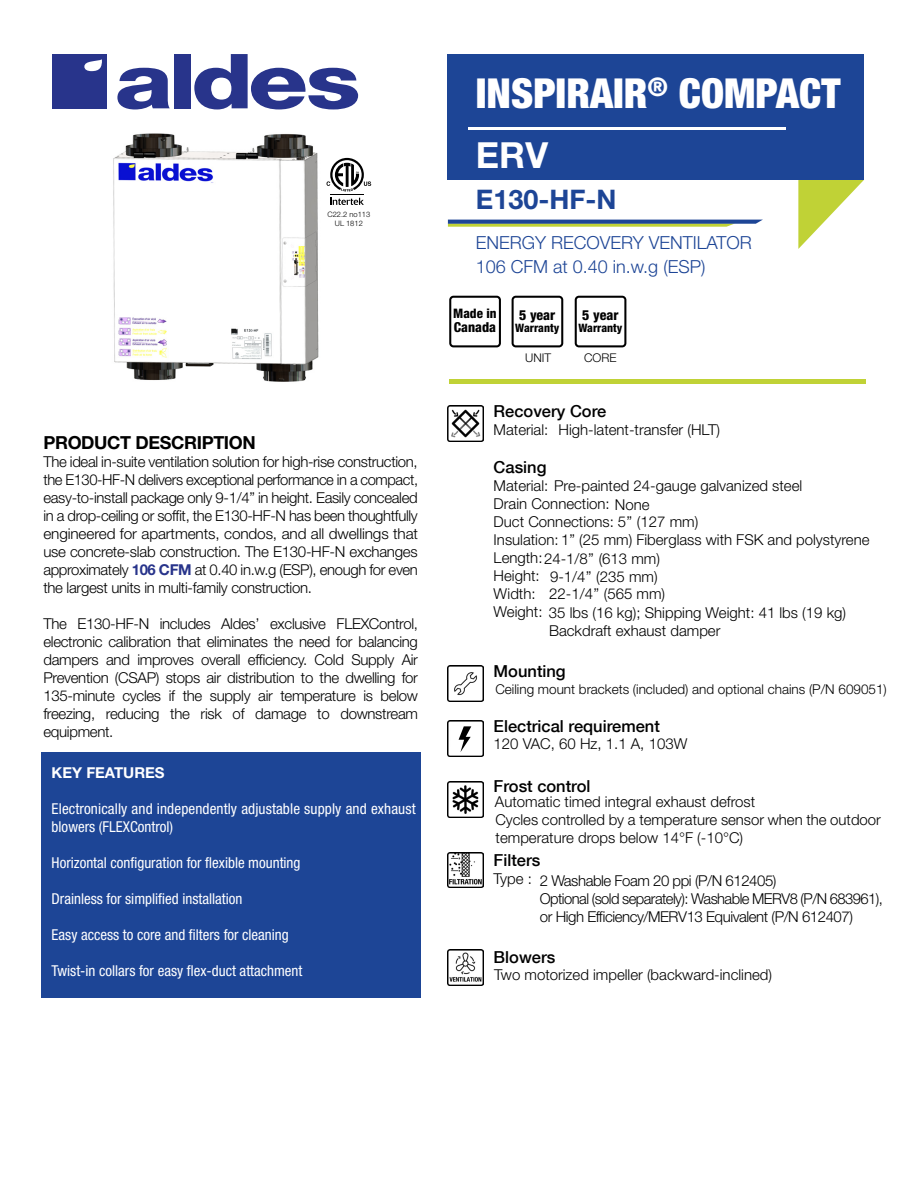
<style>
.page{position:relative;width:918px;height:1188px;background:#fff}
.page>*{position:absolute;margin:0;border:0;box-sizing:border-box;transform-origin:0 0}
.t1{font:900 condensed 41.4px "Helvetica Neue LT Std";color:#fff}
.t2{font:700 36px "Helvetica Neue LT Std";color:#fff}
.t3{font:700 27px "Helvetica Neue LT Std";color:#1d4596}
.t4{font:300 18px "Helvetica Neue LT Std";color:#1d4596}
.t5{font:700 18px "Helvetica Neue LT Std";letter-spacing:-.02em;color:#000}
.t6{font:500 16.5px "Helvetica Neue LT Com";color:#000}
.t7{font:300 15px/18px "Helvetica Neue LT Std";color:#000}
.t8{font:condensed 15px/18px "Helvetica Neue LT Std";color:#fff}
.t9{font:300 15px/18px "Helvetica Neue LT Std";letter-spacing:-.03em;color:#000}
.t10{font:700 15px "Helvetica Neue LT Std";color:#fff}
.t11{font:800 condensed 13.95px "Helvetica Neue LT Std";color:#000}
.t12{font:800 condensed 13.8px "Helvetica Neue LT Std";color:#000}
.t13{font:300 13.5px "Helvetica Neue LT Std";color:#000}
.t14{font:800 condensed 13.05px "Helvetica Neue LT Std";color:#000}
.t15{font:300 12px "Helvetica Neue LT Std";color:#000}
.t16{font:800 condensed 11.55px "Helvetica Neue LT Std";color:#000}
.t17{font:300 7.5px/9px "Helvetica Neue LT Std";color:#000;text-align:center}
.s1{font-weight:700;color:#28348b}
</style>
<div class="page">
<img style="left:448px;top:406px;width:35px;height:35px">
<img style="left:448px;top:665px;width:36px;height:37px">
<img style="left:448px;top:721px;width:35px;height:36px">
<img style="left:448px;top:781px;width:35px;height:36px">
<img style="left:448px;top:852px;width:35px;height:36px">
<img style="left:448px;top:949px;width:35px;height:36px">
<svg style="left:798px;top:180px;width:66px;height:69px"></svg>
<svg style="left:448px;top:220px;width:314px;height:7px;background:#708c7d"></svg>
<div style="left:448px;top:54px;width:416px;height:126px;background:#1d4596"></div>
<hr style="left:469px;top:127px;width:317px;height:3px;background:#fff">
<div style="left:451px;top:726px;width:30px;height:27px;background:#fff"></div>
<svg style="left:459px;top:726px;width:12px;height:26px"></svg>
<div style="left:41px;top:752px;width:379px;height:245px;background:#1d4596"></div>
<svg style="left:512px;top:296px;width:51px;height:51px"></svg>
<svg style="left:575px;top:296px;width:51px;height:51px"></svg>
<svg style="left:449px;top:296px;width:52px;height:51px"></svg>
<div style="left:449px;top:379px;width:416px;height:5px;background:#c0d236"></div>
<div style="left:52px;top:54px;width:55px;height:54px;background:#28348b"></div>
<svg style="left:117px;top:68px;width:53px;height:41px"></svg>
<div style="left:174px;top:54px;width:17px;height:54px;background:#28348b"></div>
<svg style="left:194px;top:54px;width:164px;height:55px"></svg>
<svg style="left:84px;top:59px;width:18px;height:12px"></svg>
<img style="left:113px;top:133px;width:206px;height:249px">
<svg style="left:330px;top:198px;width:34px;height:7px"></svg>
<hr style="left:330px;top:194px;width:34px;height:1px;background:#000">
<svg style="left:327px;top:158px;width:44px;height:34px"></svg>
<div style="left:169px;top:344px;width:20px;height:16px;background:#fff"></div>
<p class="t17" style="left:328px;top:210px;width:44px">C22.2 no113<br>UL 1812</p>
<p class="t5" style="left:43px;top:431px;width:214px">PRODUCT DESCRIPTION</p>
<p class="t7" style="left:43px;top:452px;width:376px;text-align:justify">The ideal in-suite ventilation solution for high-rise construction, the E130-HF-N delivers exceptional performance in a compact, easy-to-install package only 9-1/4” in height. Easily concealed in a drop-ceiling or soffit, the E130-HF-N has been thoughtfully engineered for apartments, condos, and all dwellings that use concrete-slab construction. The E130-HF-N exchanges approximately <span class="s1">106 CFM</span> at 0.40 in.w.g (ESP), enough for even the largest units in multi-family construction.</p>
<p class="t7" style="left:43px;top:614px;width:376px;text-align:justify">The E130-HF-N includes Aldes’ exclusive FLEXControl, electronic calibration that eliminates the need for balancing dampers and improves overall efficiency. Cold Supply Air Prevention (CSAP) stops air distribution to the dwelling for 135-minute cycles if the supply air temperature is below freezing, reducing the risk of damage to downstream equipment.</p>
<p class="t10" style="left:52px;top:763px;width:115px">KEY FEATURES</p>
<p class="t8" style="left:52px;top:799px;width:365px">Electronically and independently adjustable supply and exhaust blowers (FLEXControl)</p>
<p class="t8" style="left:52px;top:853px;width:250px">Horizontal configuration for flexible mounting</p>
<p class="t8" style="left:52px;top:889px;width:192px">Drainless for simplified installation</p>
<p class="t8" style="left:52px;top:925px;width:238px">Easy access to core and filters for cleaning</p>
<p class="t8" style="left:52px;top:961px;width:252px">Twist-in collars for easy flex-duct attachment</p>
<h1 class="t1" style="left:476px;top:68px;width:366px">INSPIRAIR<sup>®</sup> COMPACT</h1>
<h2 class="t2" style="left:476px;top:132px;width:74px">ERV</h2>
<h3 class="t3" style="left:476px;top:182px;width:142px">E130-HF-N</h3>
<p class="t4" style="left:476px;top:232px;width:277px">ENERGY RECOVERY VENTILATOR</p>
<p class="t4" style="left:476px;top:256px;width:231px">106 CFM at 0.40 in.w.g (ESP)</p>
<p class="t11" style="left:519px;top:306px;width:38px">5 year</p>
<p class="t16" style="left:515px;top:321px;width:46px">Warranty</p>
<p class="t14" style="left:453px;top:305px;width:45px">Made in</p>
<p class="t11" style="left:582px;top:306px;width:38px">5 year</p>
<p class="t12" style="left:454px;top:318px;width:44px">Canada</p>
<p class="t16" style="left:578px;top:321px;width:46px">Warranty</p>
<p class="t15" style="left:525px;top:350px;width:28px">UNIT</p>
<p class="t15" style="left:584px;top:350px;width:34px">CORE</p>
<p class="t6" style="left:494px;top:402px;width:114px">Recovery Core</p>
<p class="t7" style="left:494px;top:421px;width:56px">Material:</p>
<p class="t6" style="left:494px;top:457px;width:54px">Casing</p>
<p class="t7" style="left:494px;top:476px;width:377px">Material: Pre-painted 24-gauge galvanized steel<br>Drain Connection: None<br>Duct Connections: 5’’ (127 mm)<br>Insulation: 1” (25 mm) Fiberglass with FSK and polystyrene<br>Length:24-1/8’’ (613 mm)<br>Height:<br>Width:<br>Weight: 35 lbs (16 kg); Shipping Weight: 41 lbs (19 kg)</p>
<p class="t7" style="left:559px;top:421px;width:163px">High-latent-transfer (HLT)</p>
<p class="t7" style="left:549px;top:568px;width:118px;line-height:17.4px">9-1/4’’ (235 mm)<br>22-1/4’’ (565 mm)</p>
<p class="t7" style="left:549px;top:621px;width:173px">Backdraft exhaust damper</p>
<p class="t6" style="left:494px;top:661px;width:74px">Mounting</p>
<p class="t13" style="left:495px;top:681px;width:393px">Ceiling mount brackets (included) and optional chains (P/N 609051)</p>
<p class="t6" style="left:494px;top:717px;width:168px">Electrical requirement</p>
<p class="t7" style="left:494px;top:734px;width:195px">120 VAC, 60 Hz, 1.1 A, 103W</p>
<p class="t6" style="left:494px;top:776px;width:98px">Frost control</p>
<p class="t7" style="left:495px;top:792px;width:388px">Automatic timed integral exhaust defrost<br>Cycles controlled by a temperature sensor when the outdoor temperature drops below 14°F (-10°C)</p>
<p class="t6" style="left:494px;top:850px;width:48px">Filters</p>
<p class="t7" style="left:494px;top:869px;width:40px">Type :</p>
<p class="t9" style="left:540px;top:871px;width:345px">2 Washable Foam 20 ppi (P/N 612405)<br>Optional (sold separately): Washable MERV8 (P/N 683961), or High Efficiency/MERV13 Equivalent (P/N 612407)</p>
<p class="t6" style="left:494px;top:947px;width:63px">Blowers</p>
<p class="t7" style="left:494px;top:966px;width:279px">Two motorized impeller (backward-inclined)</p>
</div>
